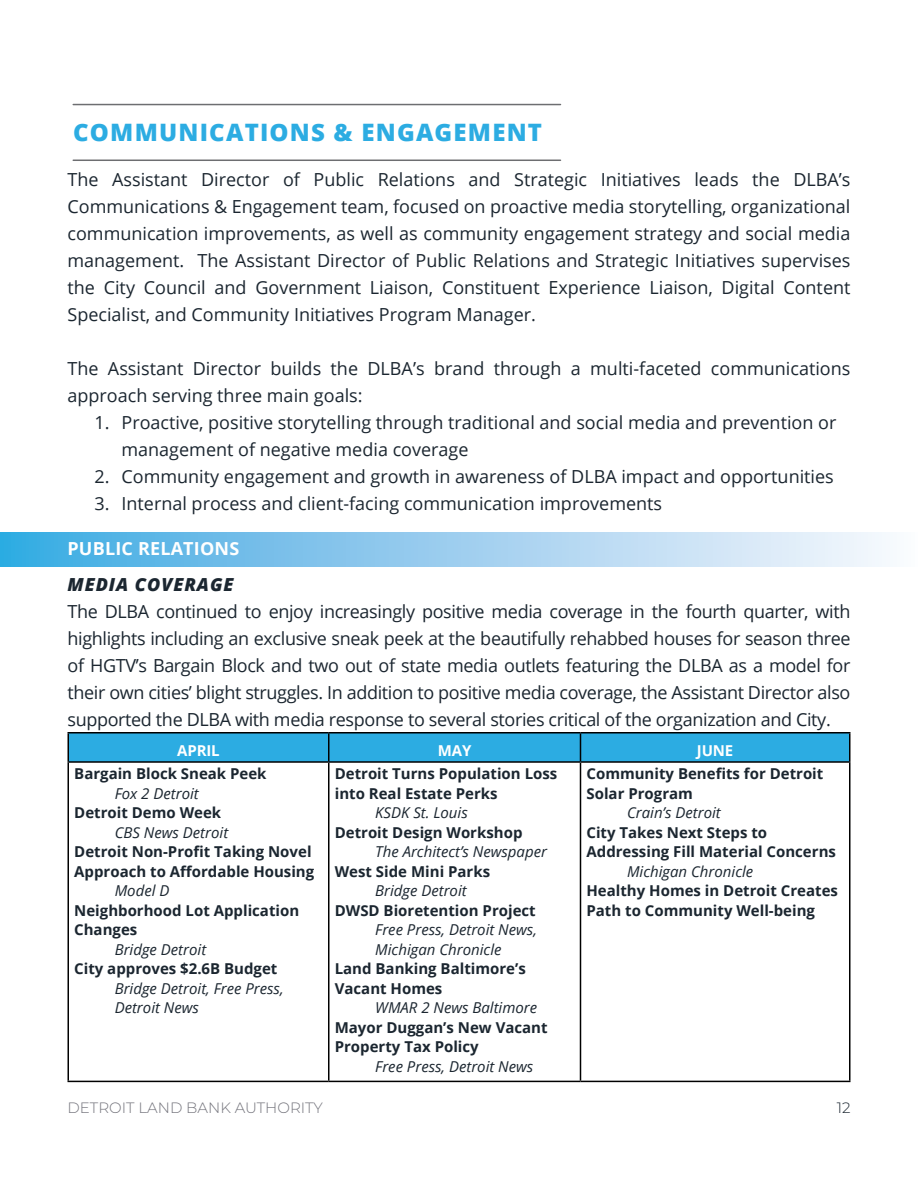
<style>
.page{position:relative;width:918px;height:1188px;background:#fff}
.page>*{position:absolute;margin:0;border:0;box-sizing:border-box;transform-origin:0 0}
.t1{font:800 24px "Open Sans";letter-spacing:.05em;color:#2cace2}
.t2{font:18px/27px "Open Sans";color:#1b2630;text-align:justify}
.t3{font:700 18px "Open Sans";letter-spacing:.01em;color:#fff}
.t4{font:italic 800 18px "Open Sans";letter-spacing:.05em;color:#1b2630}
.t5{font:700 15px/19.5px "Open Sans";color:#1b2630}
.t6{font:italic 15px/19.5px "Open Sans";color:#1b2630}
.t7{font:300 15px "Montserrat";color:#73737b}
.t8{font:700 15px "Open Sans";letter-spacing:-.01em;color:#fff}
.t9{font:300 15px "Montserrat";color:#1b2630}
</style>
<div class="page">
<hr style="left:73px;top:160px;width:488px;height:1px;background:#6d6e71">
<hr style="left:73px;top:104px;width:488px;height:1px;background:#6d6e71">
<div style="left:0;top:532px;width:918px;height:34px;background:linear-gradient(to right,#3aa8e2,#fef8fd)"></div>
<hr style="left:68px;top:732px;width:261px;height:2px;background:#000">
<hr style="left:329px;top:732px;width:251px;height:2px;background:#000">
<hr style="left:580px;top:732px;width:270px;height:2px;background:#000">
<div style="left:68px;top:733px;width:782px;height:28px;background:#2cace2"></div>
<hr style="left:68px;top:761px;width:261px;height:2px;background:#000">
<hr style="left:68px;top:763px;width:1px;height:318px;background:#000">
<hr style="left:329px;top:761px;width:251px;height:2px;background:#000">
<hr style="left:328px;top:763px;width:2px;height:318px;background:#000">
<hr style="left:580px;top:761px;width:270px;height:2px;background:#000">
<hr style="left:580px;top:763px;width:1px;height:318px;background:#000">
<hr style="left:849px;top:763px;width:1px;height:318px;background:#000">
<hr style="left:68px;top:1081px;width:261px;height:1px;background:#000">
<hr style="left:329px;top:1081px;width:251px;height:1px;background:#000">
<hr style="left:580px;top:1081px;width:270px;height:1px;background:#000">
<h1 class="t1" style="left:73px;top:114px;width:470px">COMMUNICATIONS &amp; ENGAGEMENT</h1>
<p class="t2" style="left:68px;top:166px;width:785px">The Assistant Director of Public Relations and Strategic Initiatives leads the DLBA’s Communications &amp; Engagement team, focused on proactive media storytelling, organizational communication improvements, as well as community engagement strategy and social media management. The Assistant Director of Public Relations and Strategic Initiatives supervises the City Council and Government Liaison, Constituent Experience Liaison, Digital Content Specialist, and Community Initiatives Program Manager.</p>
<p class="t2" style="left:68px;top:355px;width:784px">The Assistant Director builds the DLBA’s brand through a multi-faceted communications approach serving three main goals:</p>
<p class="t2" style="left:122px;top:409px;width:716px;text-indent:-27px">1. Proactive, positive storytelling through traditional and social media and prevention or management of negative media coverage</p>
<p class="t2" style="left:94px;top:463px;width:741px">2. Community engagement and growth in awareness of DLBA impact and opportunities</p>
<p class="t2" style="left:94px;top:490px;width:569px">3. Internal process and client-facing communication improvements</p>
<p class="t3" style="left:68px;top:536px;width:173px">PUBLIC RELATIONS</p>
<p class="t4" style="left:68px;top:571px;width:168px">MEDIA COVERAGE</p>
<p class="t2" style="left:68px;top:598px;width:785px">The DLBA continued to enjoy increasingly positive media coverage in the fourth quarter, with highlights including an exclusive sneak peek at the beautifully rehabbed houses for season three of HGTV’s Bargain Block and two out of state media outlets featuring the DLBA as a model for their own cities’ blight struggles. In addition to positive media coverage, the Assistant Director also supported the DLBA with media response to several stories critical of the organization and City.</p>
<p class="t8" style="left:177px;top:740px;width:44px">APRIL</p>
<p class="t8" style="left:438px;top:740px;width:35px">MAY</p>
<p class="t8" style="left:697px;top:740px;width:38px">JUNE</p>
<p class="t5" style="left:74px;top:764px;width:194px">Bargain Block Sneak Peek</p>
<p class="t6" style="left:115px;top:783px;width:86px">Fox 2 Detroit</p>
<p class="t5" style="left:74px;top:803px;width:148px">Detroit Demo Week</p>
<p class="t6" style="left:115px;top:822px;width:115px">CBS News Detroit</p>
<p class="t5" style="left:74px;top:842px;width:242px">Detroit Non-Profit Taking Novel<br>Approach to Affordable Housing</p>
<p class="t6" style="left:115px;top:881px;width:56px">Model D</p>
<p class="t5" style="left:74px;top:900px;width:227px">Neighborhood Lot Application<br>Changes</p>
<p class="t6" style="left:115px;top:939px;width:93px">Bridge Detroit</p>
<p class="t5" style="left:74px;top:959px;width:205px">City approves $2.6B Budget</p>
<p class="t6" style="left:115px;top:978px;width:170px">Bridge Detroit, Free Press,<br>Detroit News</p>
<p class="t5" style="left:587px;top:764px;width:238px">Community Benefits for Detroit<br>Solar Program</p>
<p class="t6" style="left:627px;top:803px;width:95px">Crain’s Detroit</p>
<p class="t5" style="left:587px;top:822px;width:251px">City Takes Next Steps to<br>Addressing Fill Material Concerns</p>
<p class="t6" style="left:627px;top:861px;width:128px">Michigan Chronicle</p>
<p class="t5" style="left:587px;top:881px;width:253px">Healthy Homes in Detroit Creates<br>Path to Community Well-being</p>
<p class="t5" style="left:335px;top:764px;width:224px">Detroit Turns Population Loss into Real Estate Perks</p>
<p class="t6" style="left:375px;top:803px;width:94px">KSDK St. Louis</p>
<p class="t5" style="left:335px;top:822px;width:189px">Detroit Design Workshop</p>
<p class="t6" style="left:375px;top:842px;width:173px">The Architect’s Newspaper</p>
<p class="t5" style="left:335px;top:861px;width:157px">West Side Mini Parks</p>
<p class="t6" style="left:375px;top:881px;width:93px">Bridge Detroit</p>
<p class="t5" style="left:335px;top:900px;width:203px">DWSD Bioretention Project</p>
<p class="t6" style="left:375px;top:920px;width:163px">Free Press, Detroit News,<br>Michigan Chronicle</p>
<p class="t5" style="left:335px;top:959px;width:193px">Land Banking Baltimore’s<br>Vacant Homes</p>
<p class="t6" style="left:375px;top:998px;width:164px">WMAR 2 News Baltimore</p>
<p class="t5" style="left:335px;top:1017px;width:214px">Mayor Duggan’s New Vacant<br>Property Tax Policy</p>
<p class="t6" style="left:375px;top:1056px;width:160px">Free Press, Detroit News</p>
<p class="t7" style="left:68px;top:1097px;width:257px">DETROIT LAND BANK AUTHORITY</p>
<p class="t9" style="left:837px;top:1097px;width:15px">12</p>
</div>
